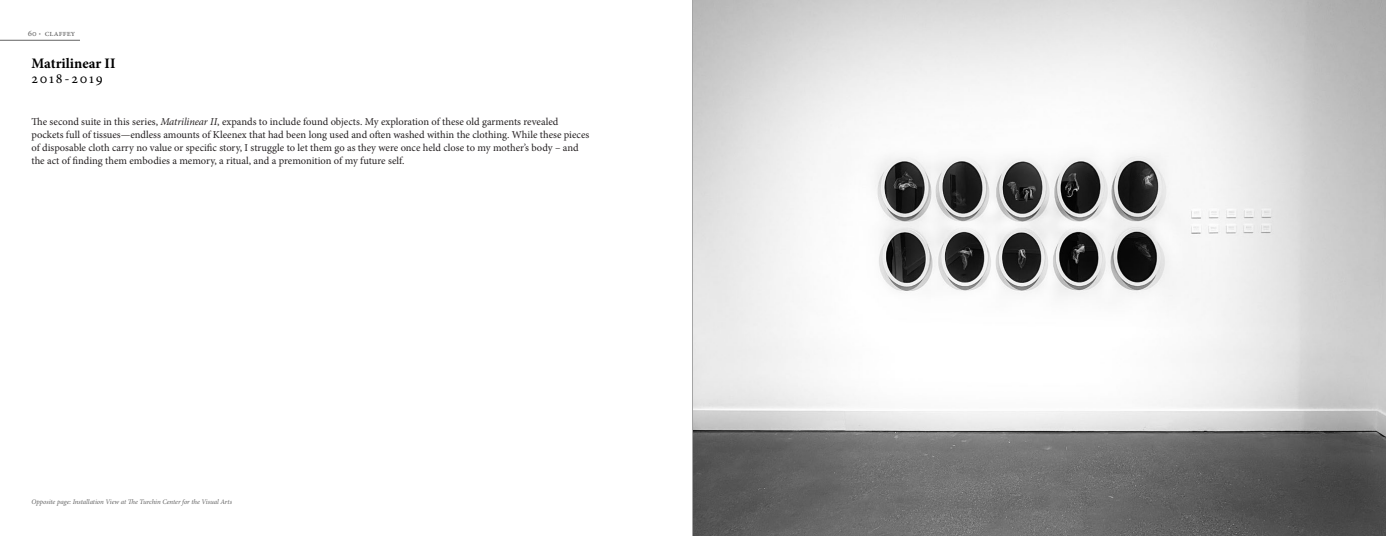
<style>
.page{position:relative;width:1386px;height:536px;background:#fff}
.page>*{position:absolute;margin:0;border:0;box-sizing:border-box;transform-origin:0 0}
.t1{font:700 14.53px "Minion Pro";color:#000}
.t2{font:14.53px "Minion Pro";letter-spacing:.125em;color:#000}
.t3{font:10.5px/13.1px "Minion Pro";color:#231f20}
.t4{font:8.75px "Minion Pro";color:#636363}
.t5{font:italic 7px "Minion Pro";letter-spacing:-.01em;color:#636363}
.s1{font-weight:700}
.s2{font-style:italic}
</style>
<div class="page">
<hr style="left:0;top:40px;width:80px;height:1px;background:#636363">
<img style="left:693px;top:0;width:693px;height:536px">
<p class="t4" style="left:28px;top:27px;width:49px">60 <span class="s1">·</span> claffey</p>
<h1 class="t2" style="left:32px;top:68px;width:73px">2018-2019</h1>
<h1 class="t1" style="left:32px;top:54px;width:86px">Matrilinear II</h1>
<p class="t3" style="left:32px;top:115px;width:559px">The second suite in this series, <span class="s2">Matrilinear II</span>, expands to include found objects. My exploration of these old garments revealed pockets full of tissues—endless amounts of Kleenex that had been long used and often washed within the clothing. While these pieces of disposable cloth carry no value or specific story, I struggle to let them go as they were once held close to my mother’s body – and the act of finding them embodies a memory, a ritual, and a premonition of my future self.</p>
<p class="t5" style="left:32px;top:497px;width:202px">Opposite page: Installation View at The Turchin Center for the Visual Arts</p>
</div>
